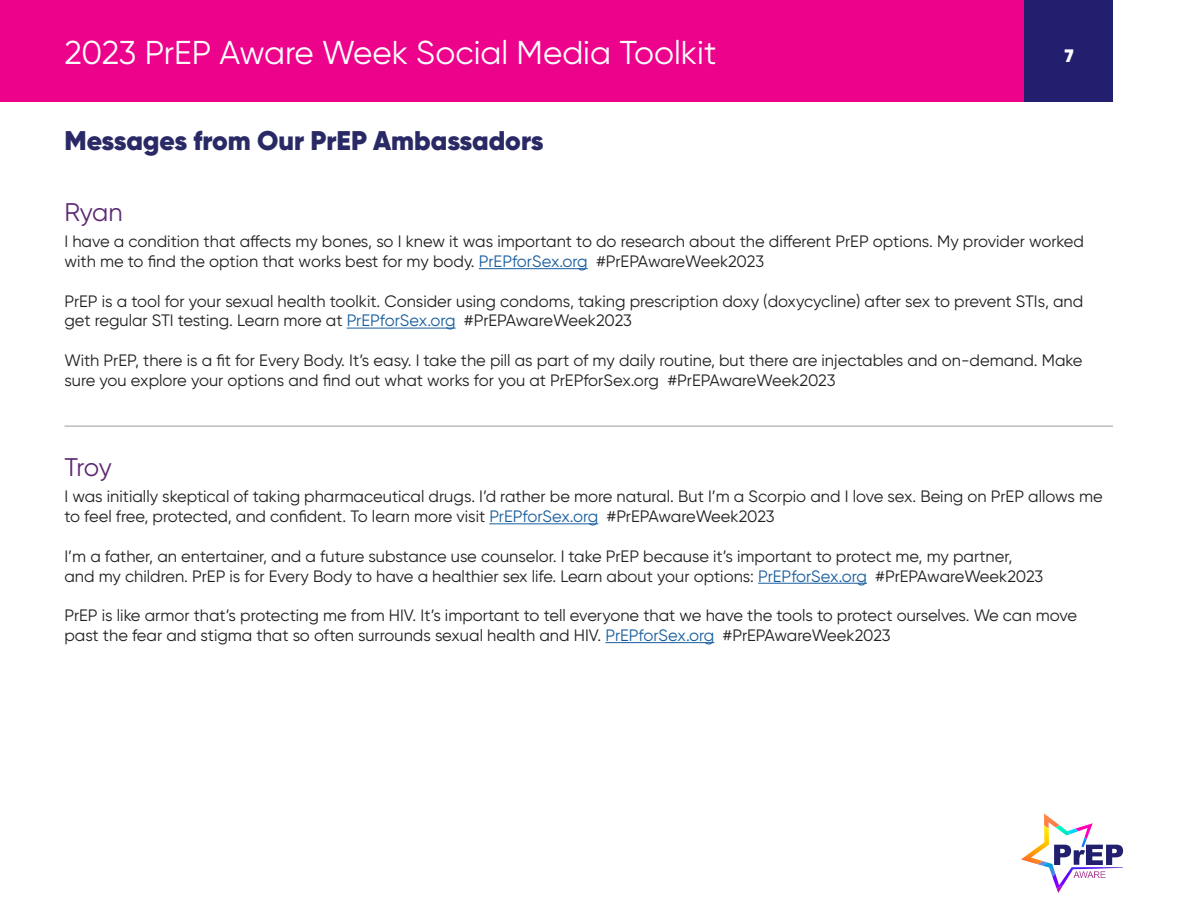
<style>
.page{position:relative;width:1188px;height:918px;background:#fff}
.page>*{position:absolute;margin:0;border:0;box-sizing:border-box;transform-origin:0 0}
.t1{font:33px "Gilroy";color:#fff}
.t2{font:900 27px "Gilroy";color:#292966}
.Paragraph_Style_1{font:25.5px "Gilroy";letter-spacing:-.02em;color:#5c2973}
.t3{font:900 18px "Gilroy";color:#fff}
.body{font:16.5px/19.8px "Gilroy";color:#231f20}
.s1{color:#175d9e}
</style>
<div class="page">
<div style="left:0;top:0;width:1026px;height:102px;background:#ed028c"></div>
<div style="left:1024px;top:0;width:89px;height:102px;background:#211f6e"></div>
<svg style="left:1070px;top:845px;width:53px;height:20px"></svg>
<img style="left:1044px;top:866px;width:10px;height:10px">
<img style="left:1044px;top:813px;width:15px;height:12px">
<img style="left:1037px;top:825px;width:33px;height:41px">
<img style="left:1021px;top:825px;width:28px;height:39px">
<img style="left:1057px;top:867px;width:66px;height:26px">
<img style="left:1052px;top:867px;width:51px;height:22px">
<img style="left:1075px;top:823px;width:18px;height:15px">
<img style="left:1069px;top:829px;width:18px;height:18px">
<hr style="left:479px;top:268px;width:109px;height:1px;background:#175d9e">
<hr style="left:347px;top:328px;width:109px;height:1px;background:#175d9e">
<hr style="left:64px;top:425px;width:1049px;height:2px;background:#bcbdc0">
<hr style="left:489px;top:523px;width:109px;height:1px;background:#175d9e">
<hr style="left:758px;top:583px;width:109px;height:1px;background:#175d9e">
<hr style="left:605px;top:642px;width:109px;height:1px;background:#175d9e">
<h1 class="t1" style="left:64px;top:33px;width:653px">2023 PrEP Aware Week Social Media Toolkit</h1>
<p class="t3" style="left:1065px;top:44px;width:10px">7</p>
<p class="t2" style="left:64px;top:123px;width:481px">Messages from Our PrEP Ambassadors</p>
<p class="Paragraph_Style_1" style="left:64px;top:196px;width:60px">Ryan</p>
<p class="body" style="left:64px;top:231px;width:1021px">I have a condition that affects my bones, so I knew it was important to do research about the different PrEP options. My provider worked with me to find the option that works best for my body. <span class="s1">PrEPforSex.org</span> #PrEPAwareWeek2023</p>
<p class="body" style="left:64px;top:291px;width:1020px">PrEP is a tool for your sexual health toolkit. Consider using condoms, taking prescription doxy (doxycycline) after sex to prevent STIs, and get regular STI testing. Learn more at <span class="s1">PrEPforSex.org</span> #PrEPAwareWeek2023</p>
<p class="body" style="left:64px;top:350px;width:1020px">With PrEP, there is a fit for Every Body. It’s easy. I take the pill as part of my daily routine, but there are injectables and on-demand. Make sure you explore your options and find out what works for you at PrEPforSex.org #PrEPAwareWeek2023</p>
<p class="Paragraph_Style_1" style="left:64px;top:451px;width:49px">Troy</p>
<p class="body" style="left:64px;top:487px;width:1040px">I was initially skeptical of taking pharmaceutical drugs. I’d rather be more natural. But I’m a Scorpio and I love sex. Being on PrEP allows me to feel free, protected, and confident. To learn more visit <span class="s1">PrEPforSex.org</span> #PrEPAwareWeek2023</p>
<p class="body" style="left:64px;top:546px;width:949px">I’m a father, an entertainer, and a future substance use counselor. I take PrEP because it’s important to protect me, my partner,</p>
<p class="body" style="left:64px;top:566px;width:980px">and my children. PrEP is for Every Body to have a healthier sex life. Learn about your options: <span class="s1">PrEPforSex.org</span> #PrEPAwareWeek2023</p>
<p class="body" style="left:64px;top:605px;width:1014px">PrEP is like armor that’s protecting me from HIV. It’s important to tell everyone that we have the tools to protect ourselves. We can move past the fear and stigma that so often surrounds sexual health and HIV. <span class="s1">PrEPforSex.org</span> #PrEPAwareWeek2023</p>
</div>
